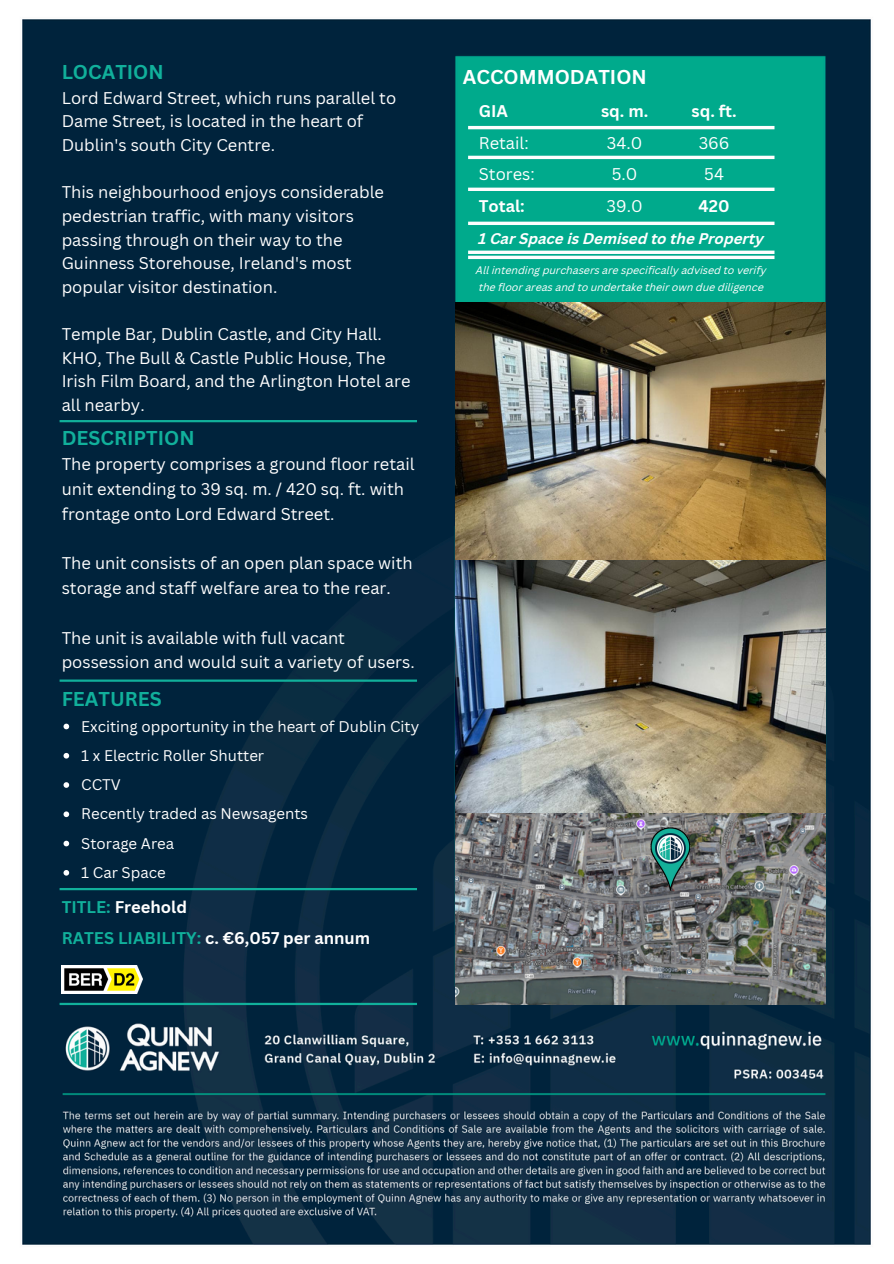
<style>
.page{position:relative;width:894px;height:1264px;background:#fff}
.page>*{position:absolute;margin:0;border:0;box-sizing:border-box;transform-origin:0 0}
.t1{font:700 19.5px "Canva Sans";color:#11b09b}
.t2{font:700 19.5px "Canva Sans";color:#fff}
.t3{font:16.5px/23.7px "Canva Sans";color:#fff}
.t4{font:700 16.5px "Canva Sans";color:#fff}
.t5{font:15px "Canva Sans";color:#fff}
.t6{font:italic 700 15px "Canva Sans";color:#fff}
.t7{font:italic 10.5px/16.6px "Canva Sans";color:#fff}
.s1{color:#11b09b}
</style>
<div class="page">
<img style="left:22px;top:19px;width:849px;height:1226px">
<hr style="left:60px;top:420px;width:357px;height:2px;background:#11b09b">
<hr style="left:60px;top:1002px;width:357px;height:3px;background:#11b09b">
<hr style="left:468px;top:126px;width:306px;height:3px;background:#fefefe">
<img style="left:62px;top:965px;width:81px;height:28px">
<img style="left:455px;top:302px;width:370px;height:702px">
<hr style="left:60px;top:679px;width:357px;height:2px;background:#11b09b">
<hr style="left:60px;top:888px;width:357px;height:2px;background:#11b09b">
<hr style="left:468px;top:156px;width:306px;height:3px;background:#fefefe">
<hr style="left:468px;top:188px;width:306px;height:3px;background:#fefefe">
<hr style="left:468px;top:222px;width:306px;height:3px;background:#fefefe">
<svg style="left:468px;top:250px;width:306px;height:4px"></svg>
<hr style="left:468px;top:256px;width:306px;height:3px;background:#fefefe">
<img style="left:646px;top:826px;width:51px;height:66px">
<svg style="left:63px;top:723px;width:6px;height:6px"></svg>
<svg style="left:63px;top:753px;width:6px;height:5px"></svg>
<svg style="left:63px;top:782px;width:6px;height:5px"></svg>
<svg style="left:63px;top:811px;width:6px;height:6px"></svg>
<svg style="left:63px;top:840px;width:6px;height:6px"></svg>
<svg style="left:63px;top:870px;width:6px;height:5px"></svg>
<h4 class="t1" style="left:62px;top:58px;width:103px">LOCATION</h4>
<p class="t3" style="left:62px;top:85px;width:336px">Lord Edward Street, which runs parallel to<br>Dame Street, is located in the heart of<br>Dublin's south City Centre.</p>
<h3 class="t3" style="left:62px;top:180px;width:324px">This neighbourhood enjoys considerable pedestrian traffic, with many visitors passing through on their way to the Guinness Storehouse, Ireland's most popular visitor destination.</h3>
<h4 class="t3" style="left:62px;top:322px;width:350px">Temple Bar, Dublin Castle, and City Hall.<br>KHO, The Bull &amp; Castle Public House, The Irish Film Board, and the Arlington Hotel are all nearby.</h4>
<h4 class="t1" style="left:62px;top:424px;width:134px">DESCRIPTION</h4>
<h3 class="t3" style="left:62px;top:451px;width:354px;line-height:24.8px">The property comprises a ground floor retail unit extending to 39 sq. m. / 420 sq. ft. with frontage onto Lord Edward Street.</h3>
<h4 class="t3" style="left:62px;top:550px;width:352px;line-height:24.8px">The unit consists of an open plan space with storage and staff welfare area to the rear.</h4>
<h4 class="t3" style="left:62px;top:625px;width:354px;line-height:24.8px">The unit is available with full vacant possession and would suit a variety of users.</h4>
<p class="t1" style="left:62px;top:685px;width:101px">FEATURES</p>
<h4 class="t5" style="left:81px;top:715px;width:339px">Exciting opportunity in the heart of Dublin City</h4>
<p class="t5" style="left:81px;top:744px;width:184px">1 x Electric Roller Shutter</p>
<p class="t5" style="left:81px;top:774px;width:41px">CCTV</p>
<p class="t5" style="left:81px;top:803px;width:228px">Recently traded as Newsagents</p>
<p class="t5" style="left:81px;top:832px;width:95px">Storage Area</p>
<p class="t5" style="left:81px;top:861px;width:86px">1 Car Space</p>
<h3 class="t4" style="left:62px;top:895px;width:127px"><span class="s1">TITLE:</span> Freehold</h3>
<p class="t4" style="left:62px;top:926px;width:310px"><span class="s1">RATES LIABILITY:</span> c. €6,057 per annum</p>
<p class="t2" style="left:462px;top:63px;width:185px">ACCOMMODATION</p>
<h1 class="t4" style="left:478px;top:100px;width:31px">GIA</h1>
<h4 class="t3" style="left:478px;top:130px;width:51px">Retail:</h4>
<h4 class="t3" style="left:478px;top:162px;width:57px">Stores:</h4>
<h4 class="t4" style="left:478px;top:194px;width:47px">Total:</h4>
<h1 class="t4" style="left:601px;top:100px;width:49px">sq. m.</h1>
<h4 class="t3" style="left:606px;top:130px;width:37px">34.0</h4>
<h4 class="t3" style="left:611px;top:162px;width:27px">5.0</h4>
<h4 class="t3" style="left:606px;top:193px;width:38px">39.0</h4>
<h1 class="t4" style="left:691px;top:100px;width:47px">sq. ft.</h1>
<p class="t3" style="left:698px;top:130px;width:32px">366</p>
<p class="t3" style="left:704px;top:162px;width:21px">54</p>
<p class="t4" style="left:698px;top:194px;width:32px">420</p>
<p class="t6" style="left:478px;top:232px;width:287px">1 Car Space is Demised to the Property</p>
<p class="t7" style="left:476px;top:263px;width:292px">All intending purchasers are specifically advised to verify the floor areas and to undertake their own due diligence</p>
</div>
